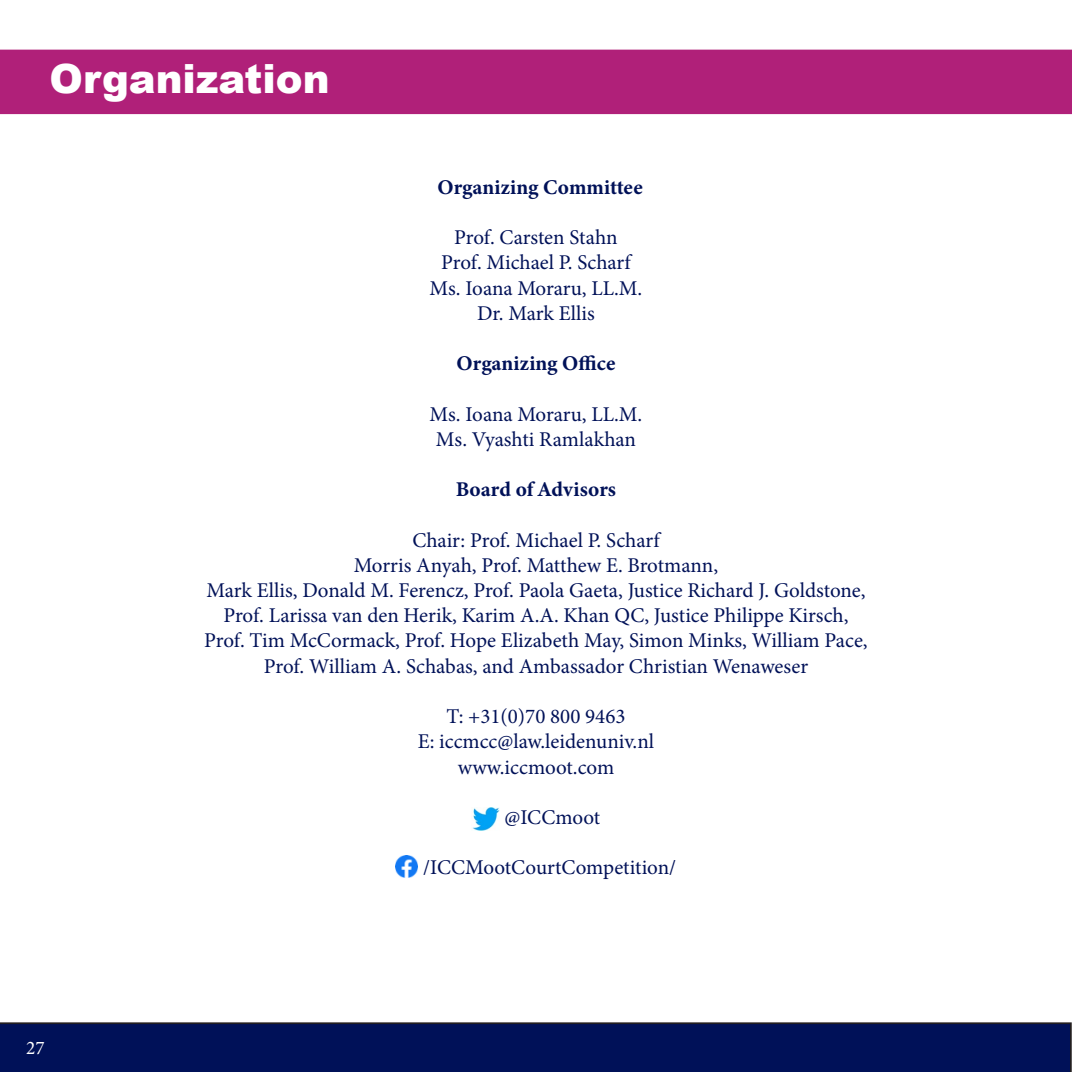
<style>
.page{position:relative;width:1072px;height:1072px;background:#fff}
.page>*{position:absolute;margin:0;border:0;box-sizing:border-box;transform-origin:0 0}
.t1{font:900 40.25px "Arial";color:#fff}
.t2{font:21px "Minion Pro";letter-spacing:-.005em;color:#001158}
.t3{font:21px "Minion Variable Concept";color:#001158}
.Paragraph_Style_1_Mi{font:19.25px "Minion Pro";color:#fff}
</style>
<div class="page">
<div style="left:0;top:1022px;width:1071px;height:49px;background:#001158"></div>
<div style="left:0;top:50px;width:1071px;height:64px;background:#b02079"></div>
<img style="left:472px;top:807px;width:28px;height:23px">
<img style="left:396px;top:855px;width:22px;height:23px">
<p class="t1" style="left:50px;top:49px;width:281px">Organization</p>
<p class="Paragraph_Style_1_Mi" style="left:26px;top:1034px;width:20px">27</p>
<p class="t3" style="left:437px;top:172px;width:207px">Organizing Committee</p>
<p class="t2" style="left:454px;top:223px;width:165px">Prof. Carsten Stahn</p>
<p class="t2" style="left:441px;top:248px;width:191px">Prof. Michael P. Scharf</p>
<p class="t2" style="left:429px;top:274px;width:214px">Ms. Ioana Moraru, LL.M.</p>
<p class="t2" style="left:477px;top:299px;width:119px">Dr. Mark Ellis</p>
<p class="t3" style="left:456px;top:349px;width:161px">Organizing Office</p>
<p class="t2" style="left:429px;top:400px;width:214px">Ms. Ioana Moraru, LL.M.</p>
<p class="t2" style="left:436px;top:425px;width:202px">Ms. Vyashti Ramlakhan</p>
<p class="t3" style="left:456px;top:475px;width:162px">Board of Advisors</p>
<p class="t2" style="left:412px;top:526px;width:249px">Chair: Prof. Michael P. Scharf</p>
<p class="t2" style="left:354px;top:551px;width:366px">Morris Anyah, Prof. Matthew E. Brotmann,</p>
<p class="t2" style="left:206px;top:576px;width:660px">Mark Ellis, Donald M. Ferencz, Prof. Paola Gaeta, Justice Richard J. Goldstone,</p>
<p class="t2" style="left:223px;top:601px;width:626px">Prof. Larissa van den Herik, Karim A.A. Khan QC, Justice Philippe Kirsch,</p>
<p class="t2" style="left:204px;top:626px;width:665px">Prof. Tim McCormack, Prof. Hope Elizabeth May, Simon Minks, William Pace,</p>
<p class="t2" style="left:264px;top:652px;width:546px">Prof. William A. Schabas, and Ambassador Christian Wenaweser</p>
<p class="t2" style="left:446px;top:702px;width:181px">T: +31(0)70 800 9463</p>
<p class="t2" style="left:418px;top:727px;width:238px">E: iccmcc@law.leidenuniv.nl</p>
<p class="t2" style="left:457px;top:752px;width:158px">www.iccmoot.com</p>
<p class="t2" style="left:504px;top:803px;width:97px">@ICCmoot</p>
<p class="t2" style="left:423px;top:853px;width:254px">/ICCMootCourtCompetition/</p>
</div>
